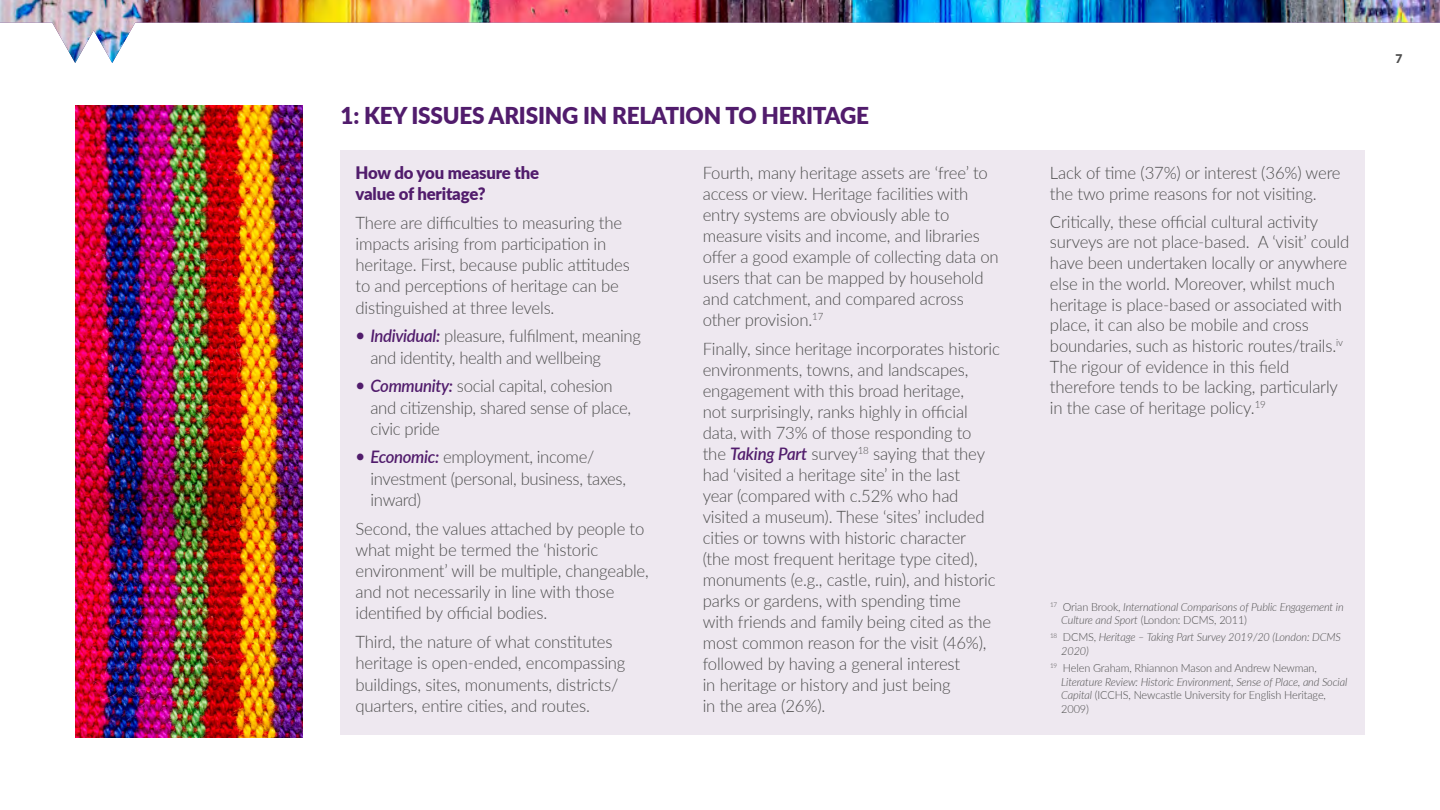
<style>
.page{position:relative;width:1440px;height:810px;background:#fff}
.page>*{position:absolute;margin:0;border:0;box-sizing:border-box;transform-origin:0 0}
.t1{font:900 23.25px "Lato";letter-spacing:-.01em;color:#511c6c}
.t2{font:300 17.25px/21px "Lato";letter-spacing:-.01em;color:#4d4d4d}
.t3{font:900 17.25px/21.2px "Lato";letter-spacing:-.01em;color:#511c6c}
.t4{font:900 12px "Lato";color:#4d4d4d}
.t5{font:300 11.25px/13.5px "Lato";letter-spacing:-.01em;color:#4d4d4d}
.t6{font:italic 300 11.25px/13.5px "Lato";letter-spacing:-.01em;color:#4d4d4d}
.s1{font-weight:500;color:#511c6c}
.s2{font-weight:600;font-style:italic;color:#511c6c}
.s3{font-style:normal}
.s4{font-style:italic}
</style>
<div class="page">
<img style="left:0;top:0;width:1440px;height:63px">
<img style="left:75px;top:105px;width:228px;height:632px">
<div style="left:340px;top:150px;width:1025px;height:585px;background:#eee8f0"></div>
<h1 class="t1" style="left:340px;top:98px;width:530px">1: KEY ISSUES ARISING IN RELATION TO HERITAGE</h1>
<p class="t3" style="left:356px;top:161px;width:185px">How do you measure the value of heritage?</p>
<p class="t2" style="left:356px;top:211px;width:276px;line-height:21.2px">There are difficulties to measuring the impacts arising from participation in heritage. First, because public attitudes to and perceptions of heritage can be distinguished at three levels.</p>
<p class="t2" style="left:370px;top:325px;width:272px;line-height:21.2px;text-indent:-15px"><span class="s1">•</span> <span class="s2">Individual:</span> pleasure, fulfilment, meaning and identity, health and wellbeing</p>
<p class="t2" style="left:370px;top:375px;width:262px;line-height:21.2px;text-indent:-15px"><span class="s1">•</span> <span class="s2">Community:</span> social capital, cohesion and citizenship, shared sense of place, civic pride</p>
<p class="t2" style="left:370px;top:446px;width:257px;line-height:21.2px;text-indent:-15px"><span class="s1">•</span> <span class="s2">Economic:</span> employment, income/ investment (personal, business, taxes, inward)</p>
<p class="t2" style="left:356px;top:517px;width:295px;line-height:21.2px">Second, the values attached by people to what might be termed the ‘historic environment’ will be multiple, changeable, and not necessarily in line with those identified by official bodies.</p>
<p class="t2" style="left:356px;top:631px;width:271px;line-height:21.2px">Third, the nature of what constitutes heritage is open-ended, encompassing buildings, sites, monuments, districts/ quarters, entire cities, and routes.</p>
<p class="t2" style="left:703px;top:162px;width:297px">Fourth, many heritage assets are ‘free’ to access or view. Heritage facilities with entry systems are obviously able to measure visits and income, and libraries offer a good example of collecting data on users that can be mapped by household and catchment, and compared across other provision.<sup>17</sup></p>
<p class="t2" style="left:703px;top:337px;width:299px">Finally, since heritage incorporates historic environments, towns, and landscapes, engagement with this broad heritage,<br>not surprisingly, ranks highly in official data, with 73% of those responding to<br>the <span class="s2">Taking Part</span> survey<sup>18</sup> saying that they had ‘visited a heritage site’ in the last<br>year (compared with c.52% who had visited a museum). These ‘sites’ included cities or towns with historic character<br>(the most frequent heritage type cited), monuments (e.g., castle, ruin), and historic parks or gardens, with spending time<br>with friends and family being cited as the most common reason for the visit (46%), followed by having a general interest<br>in heritage or history and just being<br>in the area (26%).</p>
<p class="t2" style="left:1050px;top:162px;width:292px;line-height:20.7px">Lack of time (37%) or interest (36%) were the two prime reasons for not visiting.</p>
<p class="t2" style="left:1050px;top:211px;width:301px;line-height:20.7px">Critically, these official cultural activity surveys are not place-based. A ‘visit’ could have been undertaken locally or anywhere else in the world. Moreover, whilst much heritage is place-based or associated with place, it can also be mobile and cross boundaries, such as historic routes/trails.<sup>iv </sup>The rigour of evidence in this field therefore tends to be lacking, particularly in the case of heritage policy.<sup>19</sup></p>
<p class="t4" style="left:1396px;top:50px;width:8px">7</p>
<p class="t6" style="left:1061px;top:599px;width:284px;text-indent:-11px"><sup>17</sup> <span class="s3">Orian Brook,</span> International Comparisons of Public Engagement in<br>Culture and Sport <span class="s3">(London: DCMS, 2011)</span></p>
<p class="t6" style="left:1061px;top:630px;width:281px;text-indent:-11px"><sup>18</sup> <span class="s3">DCMS,</span> Heritage – Taking Part Survey 2019/20 (London: DCMS<br>2020)</p>
<p class="t5" style="left:1061px;top:661px;width:288px;text-indent:-11px"><sup>19</sup> Helen Graham, Rhiannon Mason and Andrew Newman, <span class="s4">Literature Review: Historic Environment, Sense of Place, and Social Capital</span> (ICCHS, Newcastle University for English Heritage, 2009)</p>
</div>
